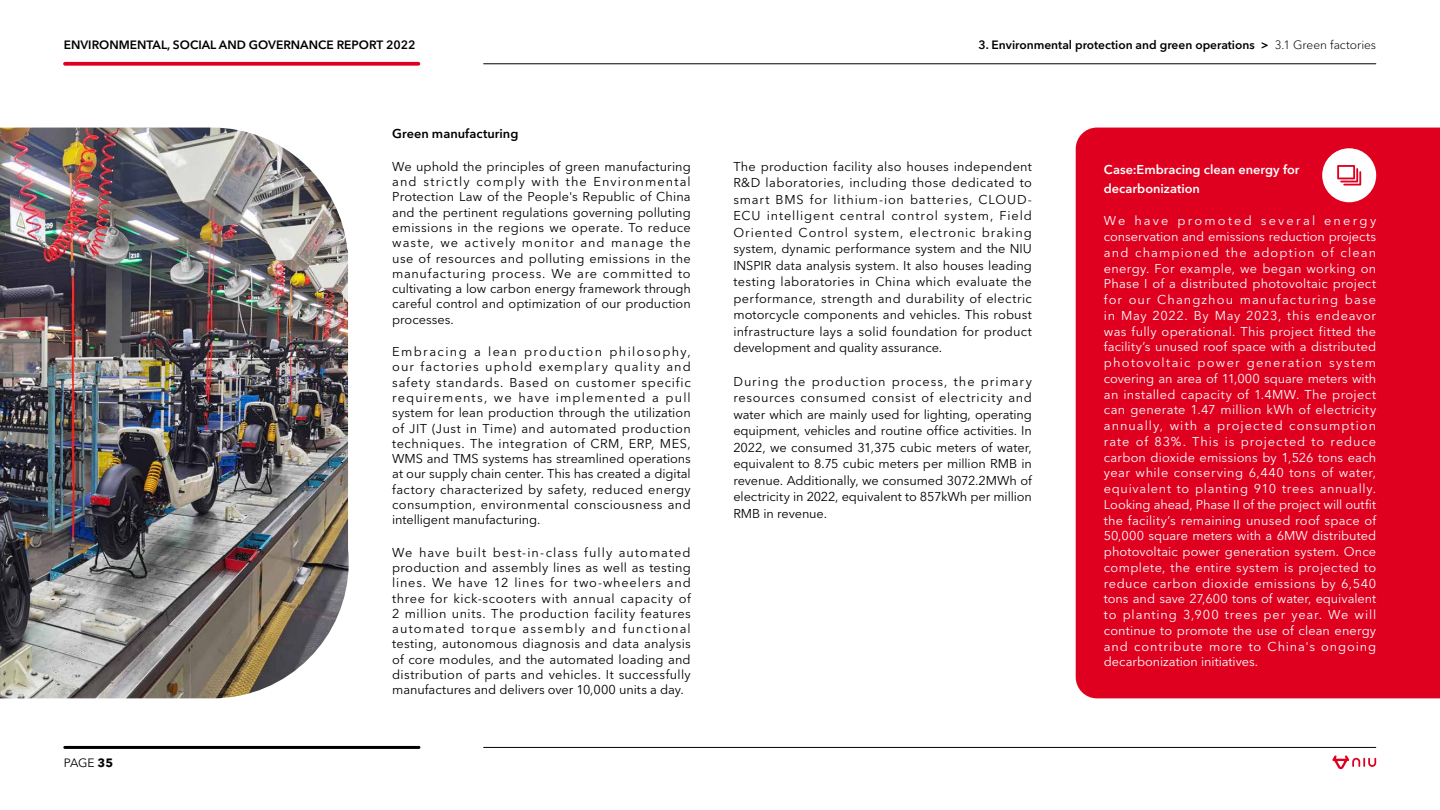
<style>
.page{position:relative;width:1440px;height:810px;background:#fff}
.page>*{position:absolute;margin:0;border:0;box-sizing:border-box;transform-origin:0 0}
.t1{font:12.75px/15.3px "Avenir Next LT Pro";letter-spacing:-.005em;color:#000;text-align:justify}
.t2{font:12.75px/15.8px "Avenir Next LT Pro";color:#fff;text-align:justify}
.t3{font:600 12.75px/19.5px "Avenir Next LT Pro";color:#fff}
.t4{font:600 12.75px "Avenir Next LT Pro";color:#000}
.t5{font:600 12px "Avenir Next LT Pro";color:#000}
.t6{font:12px "Avenir Next LT Pro";color:#000}
.s1{font-weight:300}
.s2{font-weight:700}
</style>
<div class="page">
<div style="left:1076px;top:128px;width:364px;height:570px;background:#df001f"></div>
<div style="left:1322px;top:148px;width:54px;height:54px;background:#fff;border-radius:50%"></div>
<svg style="left:1337px;top:165px;width:24px;height:21px"></svg>
<img style="left:0;top:128px;width:349px;height:570px">
<svg style="left:65px;top:62px;width:353px;height:4px"></svg>
<hr style="left:484px;top:63px;width:892px;height:1px;background:#000">
<hr style="left:65px;top:746px;width:354px;height:3px;background:#000">
<hr style="left:484px;top:747px;width:892px;height:1px;background:#000">
<svg style="left:1332px;top:755px;width:44px;height:14px"></svg>
<p class="t5" style="left:64px;top:38px;width:353px">ENVIRONMENTAL, SOCIAL AND GOVERNANCE REPORT 2022</p>
<p class="t5" style="left:978px;top:37px;width:399px">3. Environmental protection and green operations &gt; <span class="s1">3.1 Green factories</span></p>
<p class="t6" style="left:64px;top:756px;width:51px">PAGE <span class="s2">35</span></p>
<p class="t4" style="left:392px;top:126px;width:128px">Green manufacturing</p>
<p class="t1" style="left:392px;top:159px;width:300px">We uphold the principles of green manufacturing and strictly comply with the Environmental Protection Law of the People's Republic of China and the pertinent regulations governing polluting emissions in the regions we operate. To reduce waste, we actively monitor and manage the use of resources and polluting emissions in the manufacturing process. We are committed to cultivating a low carbon energy framework through careful control and optimization of our production processes.</p>
<p class="t1" style="left:392px;top:344px;width:300px">Embracing a lean production philosophy, our factories uphold exemplary quality and safety standards. Based on customer specific requirements, we have implemented a pull system for lean production through the utilization of JIT (Just in Time) and automated production techniques. The integration of CRM, ERP, MES, WMS and TMS systems has streamlined operations at our supply chain center. This has created a digital factory characterized by safety, reduced energy consumption, environmental consciousness and intelligent manufacturing.</p>
<p class="t1" style="left:392px;top:545px;width:300px">We have built best-in-class fully automated production and assembly lines as well as testing lines. We have 12 lines for two-wheelers and three for kick-scooters with annual capacity of 2 million units. The production facility features automated torque assembly and functional testing, autonomous diagnosis and data analysis of core modules, and the automated loading and distribution of parts and vehicles. It successfully manufactures and delivers over 10,000 units a day.</p>
<p class="t1" style="left:733px;top:158px;width:300px;line-height:16.5px">The production facility also houses independent R&amp;D laboratories, including those dedicated to smart BMS for lithium-ion batteries, CLOUD-ECU intelligent central control system, Field Oriented Control system, electronic braking system, dynamic performance system and the NIU INSPIR data analysis system. It also houses leading testing laboratories in China which evaluate the performance, strength and durability of electric motorcycle components and vehicles. This robust infrastructure lays a solid foundation for product development and quality assurance.</p>
<p class="t1" style="left:733px;top:373px;width:300px;line-height:16.5px">During the production process, the primary resources consumed consist of electricity and water which are mainly used for lighting, operating equipment, vehicles and routine office activities. In 2022, we consumed 31,375 cubic meters of water, equivalent to 8.75 cubic meters per million RMB in revenue. Additionally, we consumed 3072.2MWh of electricity in 2022, equivalent to 857kWh per million RMB in revenue.</p>
<p class="t3" style="left:1104px;top:159px;width:197px">Case:Embracing clean energy for decarbonization</p>
<p class="t2" style="left:1104px;top:213px;width:274px">We have promoted several energy conservation and emissions reduction projects and championed the adoption of clean energy. For example, we began working on Phase I of a distributed photovoltaic project for our Changzhou manufacturing base in May 2022. By May 2023, this endeavor was fully operational. This project fitted the facility’s unused roof space with a distributed photovoltaic power generation system covering an area of 11,000 square meters with an installed capacity of 1.4MW. The project can generate 1.47 million kWh of electricity annually, with a projected consumption rate of 83%. This is projected to reduce carbon dioxide emissions by 1,526 tons each year while conserving 6,440 tons of water, equivalent to planting 910 trees annually.<br>Looking ahead, Phase II of the project will outfit the facility’s remaining unused roof space of 50,000 square meters with a 6MW distributed photovoltaic power generation system. Once complete, the entire system is projected to reduce carbon dioxide emissions by 6,540 tons and save 27,600 tons of water, equivalent to planting 3,900 trees per year. We will continue to promote the use of clean energy and contribute more to China's ongoing decarbonization initiatives.</p>
</div>
